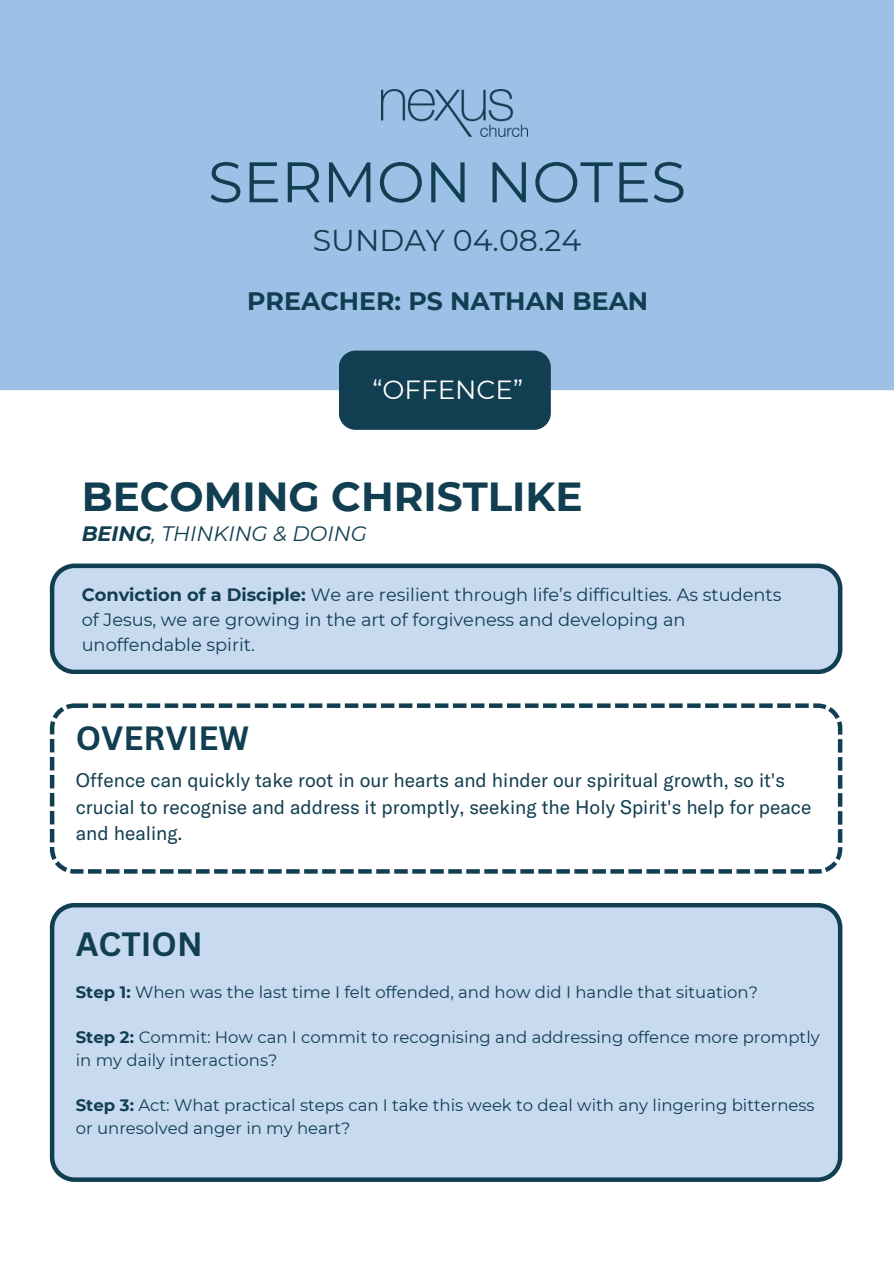
<style>
.page{position:relative;width:894px;height:1264px;background:#fff}
.page>*{position:absolute;margin:0;border:0;box-sizing:border-box;transform-origin:0 0}
.t1{font:57px "Montserrat";color:#113e51}
.t2{font:700 40.5px "Montserrat";color:#113e51}
.t3{font:700 32.7px "Canva Sans";color:#113e51}
.t4{font:30px "Montserrat";color:#113e51}
.t5{font:26.25px "Montserrat";color:#fff}
.t6{font:700 25.2px "Montserrat";color:#113e51}
.t7{font:italic 20.85px "Montserrat";color:#113e51}
.t8{font:19.35px/26.5px "GT America";color:#113e51}
.t9{font:17.85px/24.8px "Montserrat";color:#113e51}
.t10{font:16.5px/22.5px "Montserrat";color:#113e51}
.s1{font-weight:700}
</style>
<div class="page">
<div style="left:0;top:0;width:893px;height:390px;background:#9dc0e6"></div>
<img style="left:381px;top:89px;width:146px;height:48px">
<div style="left:339px;top:350px;width:211px;height:80px;background:#113e51"></div>
<svg style="left:50px;top:563px;width:792px;height:111px;background:#b7cce1"></svg>
<div style="left:50px;top:903px;width:792px;height:278px;background:#c7daef"></div>
<svg style="left:50px;top:703px;width:792px;height:170px"></svg>
<h1 class="t1" style="left:208px;top:147px;width:479px">SERMON NOTES</h1>
<h4 class="t4" style="left:313px;top:222px;width:270px">SUNDAY 04.08.24</h4>
<h6 class="t6" style="left:247px;top:285px;width:402px">PREACHER: PS NATHAN BEAN</h6>
<h5 class="t5" style="left:372px;top:374px;width:152px">“OFFENCE”</h5>
<h2 class="t2" style="left:82px;top:472px;width:502px">BECOMING CHRISTLIKE</h2>
<p class="t7" style="left:82px;top:521px;width:286px"><span class="s1">BEING</span>, THINKING &amp; DOING</p>
<p class="t9" style="left:82px;top:582px;width:701px"><span class="s1">Conviction of a Disciple:</span> We are resilient through life’s difficulties. As students of Jesus, we are growing in the art of forgiveness and developing an unoffendable spirit.</p>
<p class="t3" style="left:76px;top:714px;width:175px">OVERVIEW</p>
<p class="t8" style="left:76px;top:766px;width:737px">Offence can quickly take root in our hearts and hinder our spiritual growth, so it's crucial to recognise and address it promptly, seeking the Holy Spirit's help for peace and healing.</p>
<h3 class="t3" style="left:76px;top:921px;width:128px">ACTION</h3>
<p class="t10" style="left:76px;top:981px;width:683px"><span class="s1">Step 1:</span> When was the last time I felt offended, and how did I handle that situation?</p>
<h3 class="t10" style="left:76px;top:1026px;width:745px"><span class="s1">Step 2:</span> Commit: How can I commit to recognising and addressing offence more promptly in my daily interactions?</h3>
<p class="t10" style="left:76px;top:1093px;width:740px"><span class="s1">Step 3:</span> Act: What practical steps can I take this week to deal with any lingering bitterness or unresolved anger in my heart?</p>
</div>
